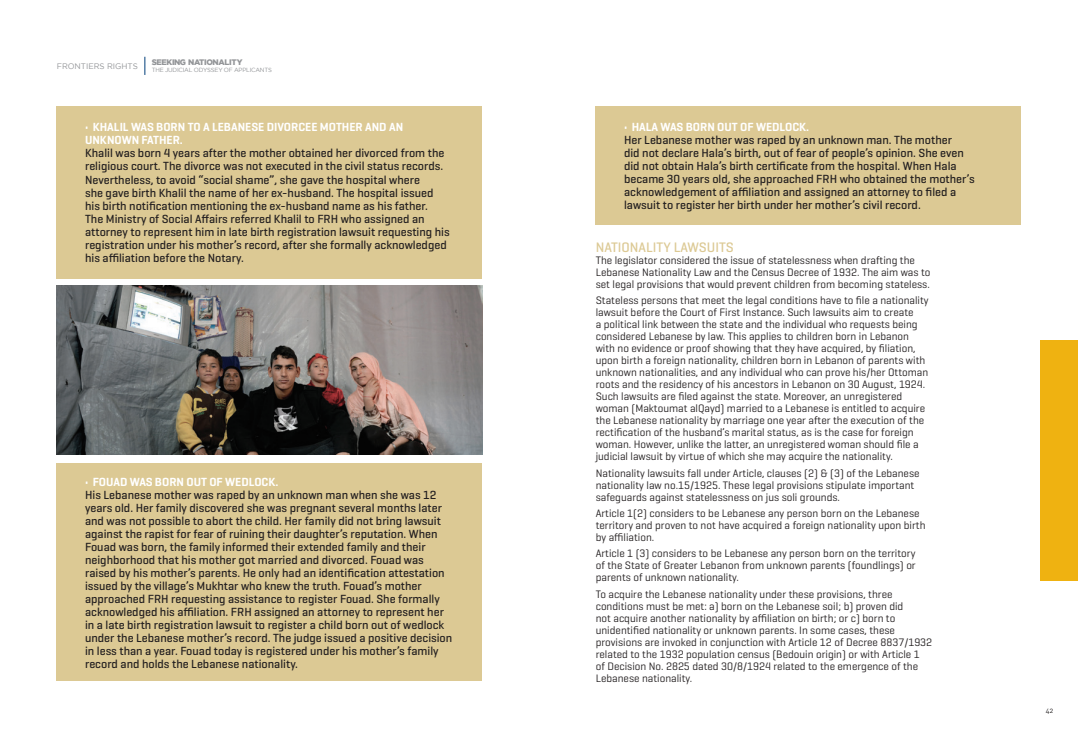
<style>
.page{position:relative;width:1078px;height:738px;background:#fff}
.page>*{position:absolute;margin:0;border:0;box-sizing:border-box;transform-origin:0 0}
.t1{font:500 14px "Geogrotesque";color:#dcc994}
.Personal_Stories{font:500 12px/13px "Geogrotesque";color:#231f20}
.BBoxed_stories_headline{font:600 12px/13px "Geogrotesque";color:#fff}
.BODY_TEXT{font:11px/12px "Geogrotesque";color:#231f20}
.t2{font:900 8px "Gotham";letter-spacing:-.045em;color:#939598}
.t3{font:8px "Gotham";color:#939598}
.t4{font:7px "DIN Regular Alternate";color:#231f20}
.t5{font:6px "Gotham";letter-spacing:-.035em;color:#939598}
</style>
<div class="page">
<svg style="left:144px;top:57px;width:1px;height:18px"></svg>
<div style="left:1040px;top:340px;width:37px;height:240px;background:#efb211"></div>
<div style="left:57px;top:106px;width:425px;height:172px;background:#dcc994"></div>
<div style="left:57px;top:463px;width:425px;height:217px;background:#dcc994"></div>
<div style="left:595px;top:106px;width:425px;height:118px;background:#dcc994"></div>
<svg style="left:57px;top:285px;width:425px;height:169px;background:#736f6d"></svg>
<p class="t3" style="left:57px;top:61px;width:83px">FRONTIERS RIGHTS</p>
<p class="t2" style="left:152px;top:58px;width:92px">SEEKING NATIONALITY</p>
<p class="t5" style="left:152px;top:67px;width:122px">THE JUDICIAL ODYSSEY OF APPLICANTS</p>
<p class="BBoxed_stories_headline" style="left:85px;top:121px;width:319px">• KHALIL WAS BORN TO A LEBANESE DIVORCEE MOTHER AND AN<br>UNKNOWN FATHER.</p>
<p class="Personal_Stories" style="left:85px;top:146px;width:366px">Khalil was born 4 years after the mother obtained her divorced from the religious court. The divorce was not executed in the civil status records.<br>Nevertheless to, avoid “social shame ,” she gave the hospital where<br>she gave birth Khalil the name of her ex-husband. The hospital issued his birth notification mentioning the ex-husband name as his father.<br>The Ministry of Social Affairs referred Khalil to FRH who assigned an attorney to represent him in late birth registration lawsuit requesting his registration under his mother s’ record, after she formally acknowledged</p>
<p class="Personal_Stories" style="left:85px;top:250px;width:160px">his affiliation before the Notary.</p>
<p class="BBoxed_stories_headline" style="left:85px;top:474px;width:195px">• FOUAD WAS BORN OUT OF WEDLOCK.</p>
<p class="Personal_Stories" style="left:85px;top:487px;width:368px">His Lebanese mother was raped by an unknown man when she was 12 years old. Her family discovered she was pregnant several months later and was not possible to abort the child. Her family did not bring lawsuit against the rapist for fear of ruining their daughter s’ reputation. When Fouad was born, the family informed their extended family and their neighborhood that his mother got married and divorced. Fouad was raised by his mother s’ parents. He only had an identification attestation issued by the village s’ Mukhtar who knew the truth. Fouad s’ mother approached FRH requesting assistance to register Fouad. She formally acknowledged his affiliation. FRH assigned an attorney to represent her in a late birth registration lawsuit to register a child born out of wedlock under the Lebanese mother s’ record. The judge issued a positive decision in less than a year. Fouad today is registered under his mother s’ family record and holds the Lebanese nationality.</p>
<p class="BBoxed_stories_headline" style="left:624px;top:120px;width:187px">• HALA WAS BORN OUT OF WEDLOCK.</p>
<p class="Personal_Stories" style="left:624px;top:133px;width:352px">Her Lebanese mother was raped by an unknown man. The mother<br>did not declare Hala s’ birth, out of fear of people s’ opinion. She even did not obtain Hala s’ birth certificate from the hospital. When Hala became 30 years old, she approached FRH who obtained the mother s’ acknowledgement of affiliation and assigned an attorney to filed a lawsuit to register her birth under her mother s’ civil record.</p>
<h2 class="t1" style="left:595px;top:238px;width:139px">NATIONALITY LAWSUITS</h2>
<p class="BODY_TEXT" style="left:595px;top:253px;width:336px">The legislator considered the issue of statelessness when drafting the<br>Lebanese Nationality Law and the Census Decree of 1932. The aim was to set legal provisions that would prevent children from becoming stateless.</p>
<p class="BODY_TEXT" style="left:595px;top:294px;width:334px">Stateless persons that meet the legal conditions have to file a nationality lawsuit before the Court of First Instance. Such lawsuits aim to create<br>a political link between the state and the individual who requests being considered Lebanese by law. This applies to children born in Lebanon with no evidence or proof showing that they have acquired, by filiation, upon birth a foreign nationality, children born in Lebanon of parents with unknown nationalities, and any individual who can prove his/her Ottoman roots and the residency of his ancestors in Lebanon on 30 August, 1924.<br>Such lawsuits are filed against the state. Moreover, an unregistered woman (Maktoumat alQayd) married to a Lebanese is entitled to acquire the Lebanese nationality by marriage one year after the execution of the rectification of the husband s’ marital status, as is the case for foreign woman. However, unlike the latter, an unregistered woman should file a judicial lawsuit by virtue of which she may acquire the nationality.</p>
<p class="BODY_TEXT" style="left:595px;top:466px;width:325px">Nationality lawsuits fall under Article, clauses 2( ) &amp; (3) of the Lebanese nationality law no.15/1925. These legal provisions stipulate important safeguards against statelessness on jus soli grounds.</p>
<p class="BODY_TEXT" style="left:595px;top:506px;width:331px">Article 2(1 ) considers to be Lebanese any person born on the Lebanese territory and proven to not have acquired a foreign nationality upon birth by affiliation.</p>
<p class="BODY_TEXT" style="left:595px;top:546px;width:321px;text-align:justify">Article 1 3( ) considers to be Lebanese any person born on the territory of the State of Greater Lebanon from unknown parents (foundlings) or parents of unknown nationality.</p>
<p class="BODY_TEXT" style="left:595px;top:587px;width:338px">To acquire the Lebanese nationality under these provisions, three conditions must be met a: ) born on the Lebanese soil b; ) proven did<br>not acquire another nationality by affiliation on birth; or c) born to unidentified nationality or unknown parents In. some cases, these provisions are invoked in conjunction with Article 12 of Decree 8837/1932 related to the 1932 population census (Bedouin origin) or with Article 1<br>of Decision No. 2825 dated 30/8/1924 related to the emergence of the</p>
<p class="BODY_TEXT" style="left:595px;top:671px;width:98px">Lebanese nationality.</p>
<p class="t4" style="left:1045px;top:705px;width:9px">42</p>
</div>
